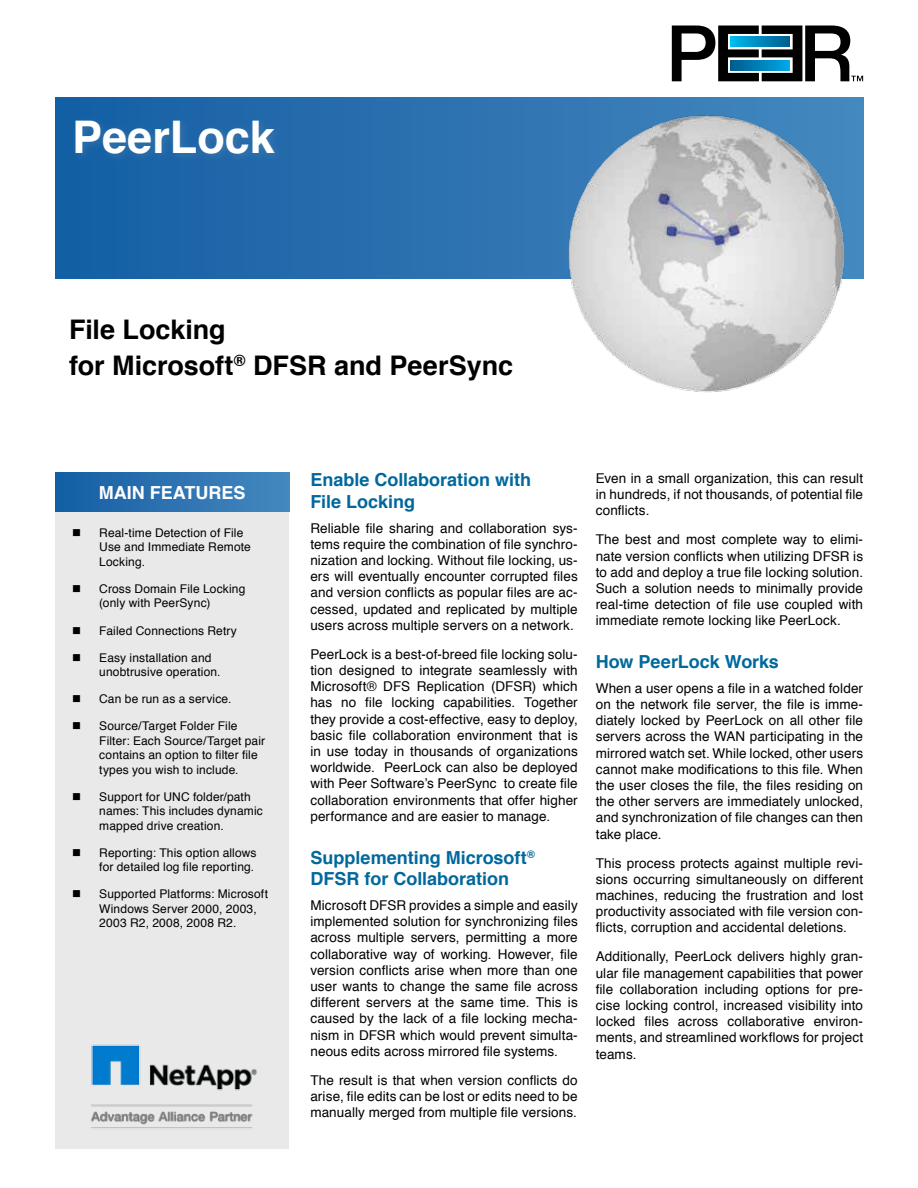
<style>
.page{position:relative;width:918px;height:1188px;background:#fff}
.page>*{position:absolute;margin:0;border:0;box-sizing:border-box;transform-origin:0 0}
.t1{font:700 45px "Helvetica";color:#fff}
.t2{font:700 27px/35.5px "Helvetica";letter-spacing:-.005em;color:#000}
.t3{font:700 18px/21.6px "Helvetica";color:#00689c}
.t4{font:700 18px "Helvetica";color:#fff}
.t5{font:13.5px/16.2px "Helvetica";letter-spacing:.01em;color:#000;text-align:justify}
.t6{font:12px/14.4px "Helvetica";letter-spacing:.015em;color:#000}
</style>
<div class="page">
<div style="left:55px;top:98px;width:808px;height:181px;background:linear-gradient(to right,#145ea3,#4589bf)"></div>
<div style="left:55px;top:511px;width:234px;height:638px;background:#e9e9ea"></div>
<div style="left:55px;top:473px;width:234px;height:38px;background:linear-gradient(to right,#145ea3,#4488bf)"></div>
<img style="left:90px;top:1044px;width:167px;height:84px">
<svg style="left:672px;top:26px;width:191px;height:55px"></svg>
<img style="left:566px;top:111px;width:282px;height:282px">
<div style="left:70px;top:115px;width:215px;height:50px;background:#b1b4b6;opacity:.2"></div>
<h1 class="t1" style="left:72px;top:101px;width:204px">PeerLock</h1>
<h2 class="t2" style="left:69px;top:312px;width:445px">File Locking<br>for Microsoft<sup>®</sup> DFSR and PeerSync</h2>
<h3 class="t4" style="left:99px;top:478px;width:148px">Main Features</h3>
<p class="t6" style="left:99px;top:526px;width:153px">Real-time Detection of File<br>Use and Immediate Remote<br>Locking.</p>
<p class="t6" style="left:99px;top:582px;width:148px">Cross Domain File Locking (only with PeerSync)</p>
<p class="t6" style="left:99px;top:624px;width:139px">Failed Connections Retry</p>
<p class="t6" style="left:99px;top:651px;width:123px">Easy installation and unobtrusive operation.</p>
<p class="t6" style="left:99px;top:692px;width:134px">Can be run as a service.</p>
<p class="t6" style="left:99px;top:719px;width:167px">Source/Target Folder File<br>Filter: Each Source/Target pair contains an option to filter file types you wish to include.</p>
<p class="t6" style="left:99px;top:790px;width:165px">Support for UNC folder/path names: This includes dynamic mapped drive creation.</p>
<p class="t6" style="left:99px;top:846px;width:159px">Reporting: This option allows for detailed log file reporting.</p>
<p class="t6" style="left:99px;top:887px;width:170px">Supported Platforms: Microsoft<br>Windows Server 2000, 2003,<br>2003 R2, 2008, 2008 R2.</p>
<h3 class="t3" style="left:310px;top:469px;width:222px">Enable Collaboration with<br>File Locking</h3>
<p class="t5" style="left:310px;top:520px;width:269px">Reliable file sharing and collaboration sys&shy;tems require the combination of file synchro&shy;nization and locking. Without file locking, us&shy;ers will eventually encounter corrupted files and version conflicts as popular files are ac&shy;cessed, updated and replicated by multiple users across multiple servers on a network.</p>
<p class="t5" style="left:310px;top:646px;width:269px">PeerLock is a best-of-breed file locking solu&shy;tion designed to integrate seamlessly with Microsoft® DFS Replication (DFSR) which has no file locking capabilities. Together they provide a cost-effective, easy to deploy, basic file collaboration environment that is in use today in thousands of organizations worldwide. PeerLock can also be deployed with Peer Software’s PeerSync to create file collaboration environments that offer higher performance and are easier to manage.</p>
<h3 class="t3" style="left:310px;top:847px;width:226px">Supplementing Microsoft<sup>®<br></sup>DFSR for Collaboration</h3>
<p class="t5" style="left:310px;top:898px;width:269px">Microsoft DFSR provides a simple and easily implemented solution for synchronizing files across multiple servers, permitting a more collaborative way of working. However, file version conflicts arise when more than one user wants to change the same file across different servers at the same time. This is caused by the lack of a file locking mecha&shy;nism in DFSR which would prevent simulta&shy;neous edits across mirrored file systems.</p>
<p class="t5" style="left:310px;top:1072px;width:269px">The result is that when version conflicts do arise, file edits can be lost or edits need to be manually merged from multiple file versions.</p>
<p class="t5" style="left:596px;top:471px;width:269px">Even in a small organization, this can result in hundreds, if not thousands, of potential file conflicts.</p>
<p class="t5" style="left:596px;top:532px;width:269px">The best and most complete way to elimi&shy;nate version conflicts when utilizing DFSR is to add and deploy a true file locking solution.<br>Such a solution needs to minimally provide real-time detection of file use coupled with immediate remote locking like PeerLock.</p>
<h3 class="t3" style="left:596px;top:651px;width:185px">How PeerLock Works</h3>
<p class="t5" style="left:596px;top:680px;width:269px">When a user opens a file in a watched folder on the network file server, the file is imme&shy;diately locked by PeerLock on all other file servers across the WAN participating in the mirrored watch set. While locked, other users cannot make modifications to this file. When the user closes the file, the files residing on the other servers are immediately unlocked, and synchronization of file changes can then take place.</p>
<p class="t5" style="left:596px;top:855px;width:269px">This process protects against multiple revi&shy;sions occurring simultaneously on different machines, reducing the frustration and lost productivity associated with file version con&shy;flicts, corruption and accidental deletions.</p>
<p class="t5" style="left:596px;top:949px;width:269px">Additionally, PeerLock delivers highly gran&shy;ular file management capabilities that power file collaboration including options for pre&shy;cise locking control, increased visibility into locked files across collaborative environ&shy;ments, and streamlined workflows for project teams.</p>
</div>
